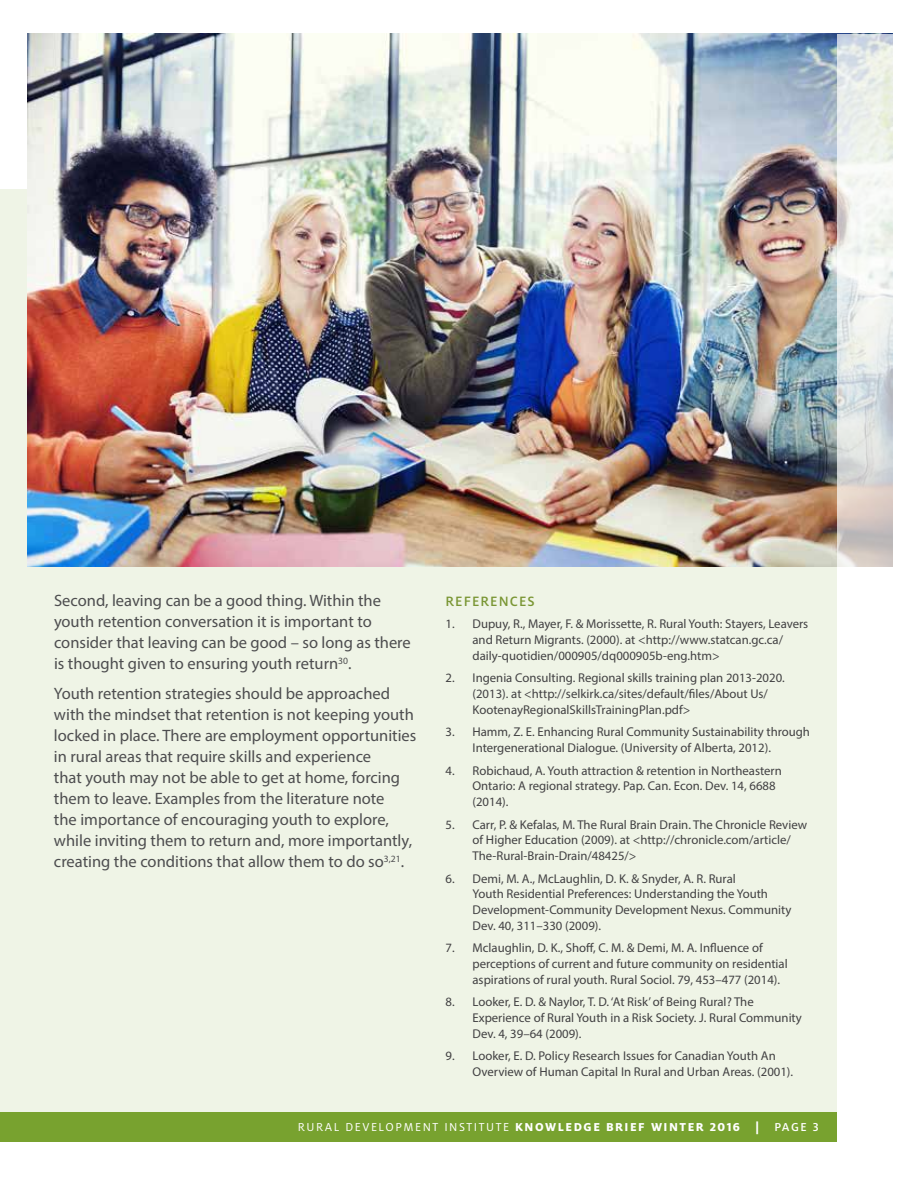
<style>
.page{position:relative;width:918px;height:1188px;background:#fff}
.page>*{position:absolute;margin:0;border:0;box-sizing:border-box;transform-origin:0 0}
.t1{font:16.5px/21px "Myriad Pro";color:#4d4d4f}
.t2{font:500 15px "Milo OT";letter-spacing:.07em;color:#7a9634}
.t3{font:12.75px/15.8px "Myriad Pro";color:#414042}
.t4{font:12.75px "Milo OT";letter-spacing:.12em;color:#fff}
.s1{font-weight:800}
.s2{font-weight:500}
</style>
<div class="page">
<div style="left:0;top:189px;width:837px;height:949px;background:#eff4e6"></div>
<img style="left:27px;top:34px;width:810px;height:533px">
<svg style="left:837px;top:34px;width:55px;height:533px"></svg>
<div style="left:0;top:1112px;width:837px;height:30px;background:#78a22f"></div>
<p class="t1" style="left:54px;top:590px;width:358px">Second, leaving can be a good thing. Within the youth retention conversation it is important to consider that leaving can be good – so long as there is thought given to ensuring youth return<sup>30</sup>.</p>
<p class="t1" style="left:54px;top:683px;width:364px">Youth retention strategies should be approached with the mindset that retention is not keeping youth locked in place. There are employment opportunities in rural areas that require skills and experience<br>that youth may not be able to get at home, forcing them to leave. Examples from the literature note<br>the importance of encouraging youth to explore, while inviting them to return and, more importantly, creating the conditions that allow them to do so<sup>3,21</sup>.</p>
<p class="t2" style="left:446px;top:593px;width:91px">REFERENCES</p>
<p class="t3" style="left:473px;top:616px;width:337px;text-indent:-27px">1. Dupuy, R., Mayer, F. &amp; Morissette, R. Rural Youth: Stayers, Leavers and Return Migrants. (2000). at &lt;http://www.statcan.gc.ca/ daily-quotidien/000905/dq000905b-eng.htm&gt;</p>
<p class="t3" style="left:473px;top:670px;width:314px;text-indent:-27px">2. Ingenia Consulting. Regional skills training plan 2013-2020. (2013). at &lt;http://selkirk.ca/sites/default/files/About Us/<br>KootenayRegionalSkillsTrainingPlan.pdf&gt;</p>
<p class="t3" style="left:473px;top:724px;width:339px;text-indent:-27px">3. Hamm, Z. E. Enhancing Rural Community Sustainability through<br>Intergenerational Dialogue. (University of Alberta, 2012).</p>
<p class="t3" style="left:473px;top:762px;width:311px;text-indent:-27px">4. Robichaud, A. Youth attraction &amp; retention in Northeastern<br>Ontario: A regional strategy. Pap. Can. Econ. Dev. 14, 6688 (2014).</p>
<p class="t3" style="left:473px;top:816px;width:336px;text-indent:-27px">5. Carr, P. &amp; Kefalas, M. The Rural Brain Drain. The Chronicle Review of Higher Education (2009). at &lt;http://chronicle.com/article/<br>The-Rural-Brain-Drain/48425/&gt;</p>
<p class="t3" style="left:473px;top:870px;width:320px;text-indent:-27px">6. Demi, M. A., McLaughlin, D. K. &amp; Snyder, A. R. Rural<br>Youth Residential Preferences: Understanding the Youth Development-Community Development Nexus. Community Dev. 40, 311–330 (2009).</p>
<p class="t3" style="left:473px;top:940px;width:317px;text-indent:-27px">7. Mclaughlin, D. K., Shoff, C. M. &amp; Demi, M. A. Influence of perceptions of current and future community on residential aspirations of rural youth. Rural Sociol. 79, 453–477 (2014).</p>
<p class="t3" style="left:473px;top:994px;width:331px;text-indent:-27px">8. Looker, E. D. &amp; Naylor, T. D. ‘At Risk’ of Being Rural? The<br>Experience of Rural Youth in a Risk Society. J. Rural Community<br>Dev. 4, 39–64 (2009).</p>
<p class="t3" style="left:473px;top:1048px;width:322px;text-indent:-27px">9. Looker, E. D. Policy Research Issues for Canadian Youth An<br>Overview of Human Capital In Rural and Urban Areas. (2001).</p>
<p class="t4" style="left:298px;top:1120px;width:522px">RURAL DEVELOPMENT INSTITUTE <span class="s1">KNOWLEDGE BRIEF WINTER 2016 |</span> <span class="s2">PAGE 3</span></p>
</div>
